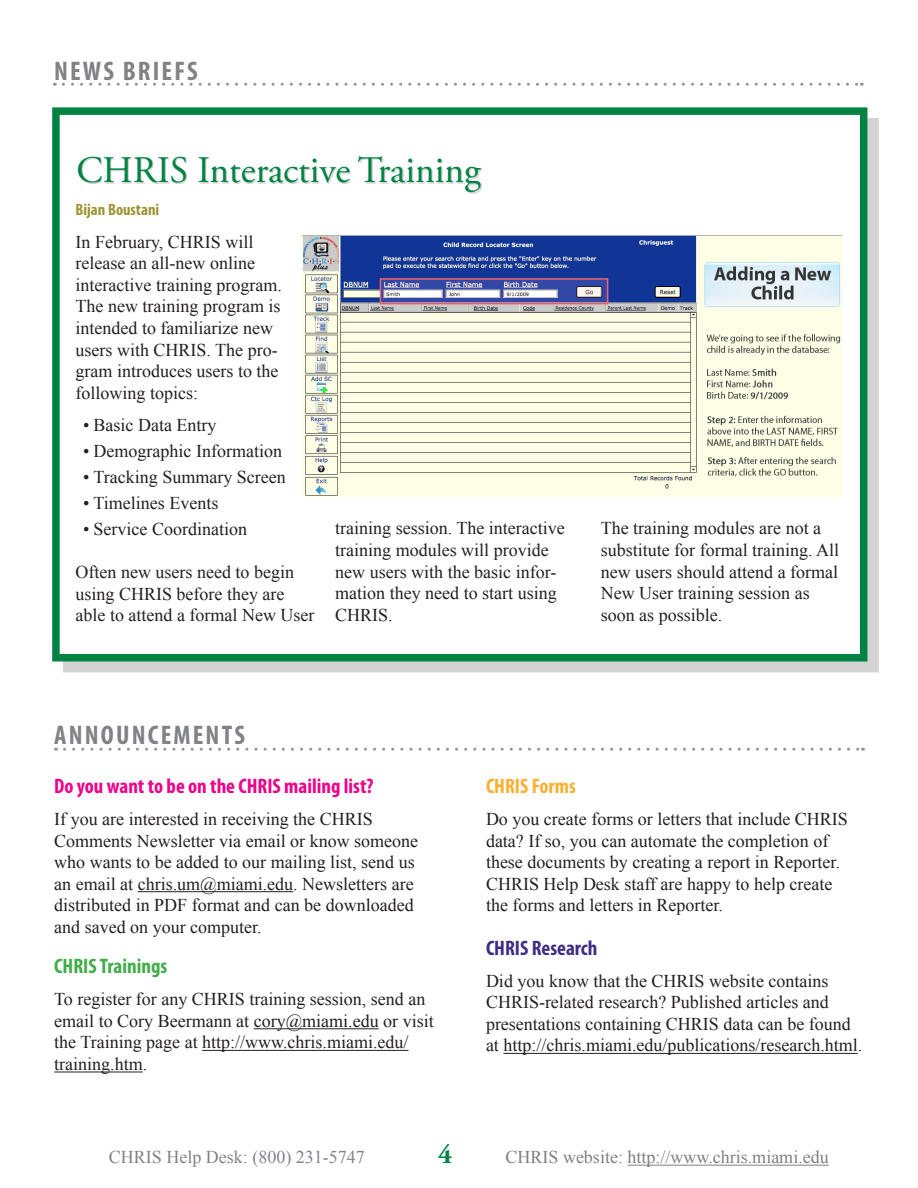
<style>
.page{position:relative;width:918px;height:1188px;background:#fff}
.page>*{position:absolute;margin:0;border:0;box-sizing:border-box;transform-origin:0 0}
.t1{font:37.5px "Adobe Garamond Pro";color:#008242}
.t2{font:700 condensed 27px "Myriad Pro";letter-spacing:.08em;color:#808285}
.t3{font:700 27px "Adobe Garamond Pro";color:#008242}
.t4{font:700 condensed 21px "Myriad Pro";color:#ed028c}
.t5{font:700 condensed 21px "Myriad Pro";color:#40ae49}
.t6{font:700 condensed 21px "Myriad Pro";color:#402d84}
.t7{font:700 condensed 21px "Myriad Pro";color:#fbb031}
.t8{font:18px/21.6px "Times New Roman";color:#231f20}
.t9{font:18px "Times New Roman";color:#818080}
.t10{font:18px "Times New Roman";color:#818289}
.t11{font:700 condensed 16.5px "Myriad Pro";color:#9b9533}
</style>
<div class="page">
<div style="left:63px;top:118px;width:815px;height:554px;background:#d3d3d3"></div>
<div style="left:52px;top:107px;width:815px;height:555px;background:#fff;border:8px solid #008242"></div>
<svg style="left:63px;top:83px;width:799px;height:3px"></svg>
<svg style="left:64px;top:748px;width:799px;height:3px"></svg>
<hr style="left:138px;top:891px;width:155px;height:1px;background:#231f20">
<hr style="left:254px;top:1028px;width:125px;height:1px;background:#231f20">
<hr style="left:202px;top:1050px;width:207px;height:1px;background:#231f20">
<hr style="left:54px;top:1072px;width:89px;height:1px;background:#231f20">
<hr style="left:503px;top:1053px;width:355px;height:1px;background:#231f20">
<div style="left:80px;top:157px;width:403px;height:37px;background:#231f20;opacity:.2"></div>
<hr style="left:628px;top:1165px;width:201px;height:1px;background:#818080">
<img style="left:302px;top:236px;width:540px;height:260px">
<p class="t2" style="left:54px;top:54px;width:145px">NEWS BRIEFS</p>
<p class="t1" style="left:76px;top:147px;width:406px">CHRIS Interactive Training</p>
<p class="t11" style="left:76px;top:199px;width:85px">Bijan Boustani</p>
<p class="t8" style="left:76px;top:231px;width:208px">In February, CHRIS will release an all-new online interactive training program.<br>The new training program is intended to familiarize new users with CHRIS. The pro&shy;gram introduces users to the following topics:</p>
<p class="t8" style="left:83px;top:414px;width:135px">• Basic Data Entry</p>
<p class="t8" style="left:83px;top:440px;width:200px">• Demographic Information</p>
<p class="t8" style="left:83px;top:466px;width:204px">• Tracking Summary Screen</p>
<p class="t8" style="left:83px;top:492px;width:137px">• Timelines Events</p>
<p class="t8" style="left:83px;top:518px;width:165px">• Service Coordination</p>
<p class="t8" style="left:76px;top:561px;width:240px">Often new users need to begin using CHRIS before they are able to attend a formal New User</p>
<p class="t8" style="left:335px;top:517px;width:231px">training session. The interactive training modules will provide new users with the basic infor&shy;mation they need to start using<br>CHRIS.</p>
<p class="t8" style="left:601px;top:517px;width:240px">The training modules are not a substitute for formal training. All new users should attend a formal<br>New User training session as soon as possible.</p>
<p class="t2" style="left:54px;top:718px;width:192px">ANNOUNCEMENTS</p>
<p class="t4" style="left:54px;top:773px;width:321px">Do you want to be on the CHRIS mailing list?</p>
<p class="t8" style="left:54px;top:808px;width:365px">If you are interested in receiving the CHRIS Comments Newsletter via email or know someone who wants to be added to our mailing list, send us an email at chris.um@miami.edu. Newsletters are distributed in PDF format and can be downloaded and saved on your computer.</p>
<p class="t5" style="left:54px;top:953px;width:115px">CHRIS Trainings</p>
<p class="t8" style="left:54px;top:988px;width:381px">To register for any CHRIS training session, send an email to Cory Beermann at cory@miami.edu or visit the Training page at http://www.chris.miami.edu/ training.htm.</p>
<p class="t7" style="left:486px;top:773px;width:91px">CHRIS Forms</p>
<p class="t8" style="left:486px;top:808px;width:363px">Do you create forms or letters that include CHRIS</p>
<p class="t8" style="left:486px;top:829px;width:344px">data? If so, you can automate the completion of</p>
<p class="t8" style="left:486px;top:851px;width:355px">these documents by creating a report in Reporter.</p>
<p class="t8" style="left:486px;top:873px;width:348px">CHRIS Help Desk staff are happy to help create the forms and letters in Reporter.</p>
<p class="t6" style="left:486px;top:934px;width:113px">CHRIS Research</p>
<p class="t8" style="left:486px;top:970px;width:378px">Did you know that the CHRIS website contains CHRIS-related research? Published articles and presentations containing CHRIS data can be found at http://chris.miami.edu/publications/research.html.</p>
<p class="t10" style="left:109px;top:1145px;width:257px">CHRIS Help Desk: (800) 231-5747</p>
<p class="t3" style="left:438px;top:1138px;width:16px">4</p>
<p class="t9" style="left:506px;top:1145px;width:325px">CHRIS website: http://www.chris.miami.edu</p>
</div>
